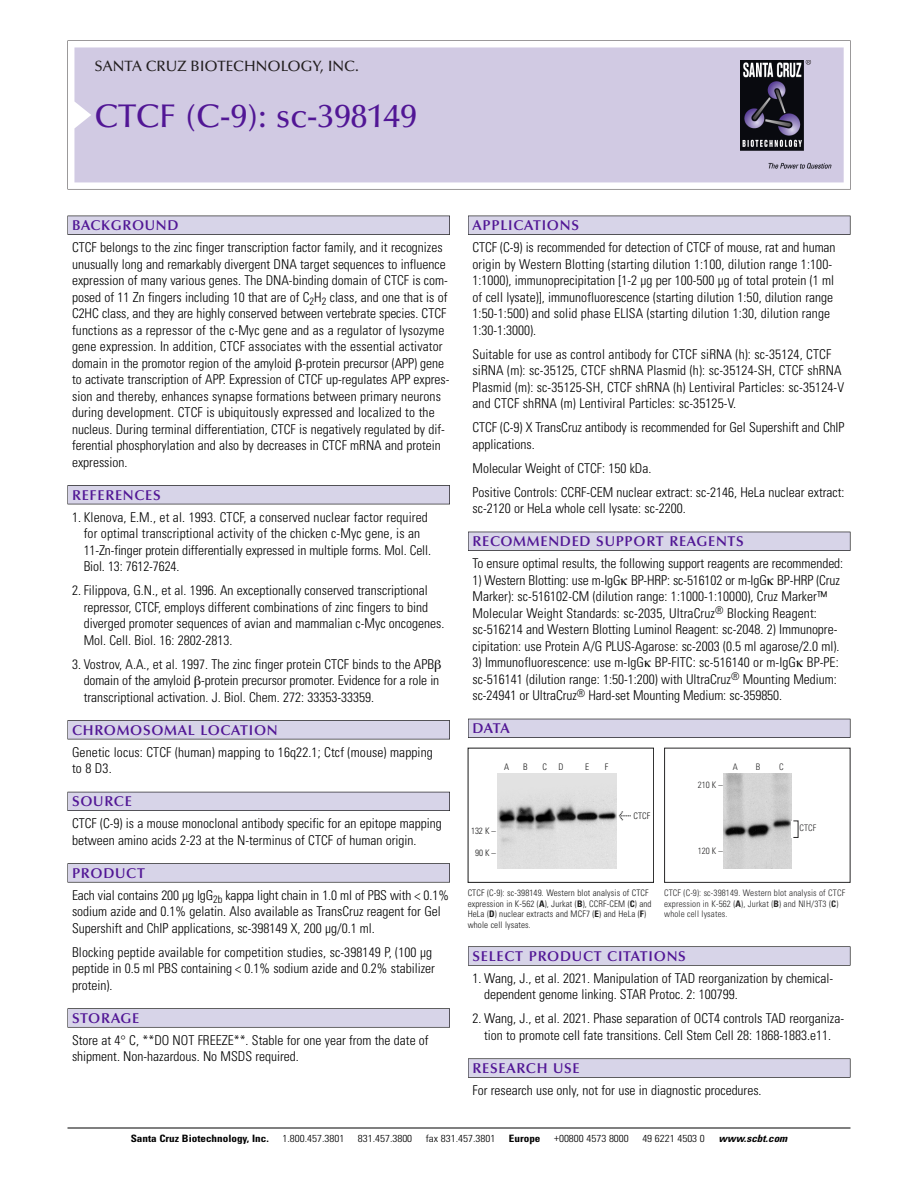
<style>
.page{position:relative;width:918px;height:1188px;background:#fff}
.page>*{position:absolute;margin:0;border:0;box-sizing:border-box;transform-origin:0 0}
.t1{font:500 33px "Optima";color:#511695}
.t2{font:500 15px "Optima";color:#231f20}
.t3{font:600 14.25px "Optima";letter-spacing:.05em;color:#511695}
.t4{font:300 condensed 13.5px/16.5px "Univers";color:#000}
.t5{font:300 condensed 10.2px "Univers";color:#000;scale:1.1 1}
.t6{font:700 condensed 10.2px "Univers";color:#000;scale:1.1 1}
.t7{font:italic 700 condensed 10.2px "Univers";color:#000;scale:1.1 1}
.t8{font:300 condensed 9px/10.5px "Univers";letter-spacing:.015em;color:#191919}
.t9{font:300 condensed 9px/10.5px "Univers";letter-spacing:.015em;color:#272627}
.s1{font-family:"Meta Plus";font-weight:400;font-stretch:normal;font-size:10.5px}
.s2{font-weight:700}
</style>
<div class="page">
<svg style="left:68px;top:40px;width:783px;height:149px"></svg>
<div style="left:74px;top:47px;width:770px;height:135px;background:#d1cae3"></div>
<img style="left:741px;top:60px;width:90px;height:108px">
<div style="left:68px;top:216px;width:382px;height:19px;background:#535256"></div>
<div style="left:68px;top:216px;width:381px;height:18px;background:#d7d4e8"></div>
<div style="left:68px;top:485px;width:382px;height:19px;background:#515155"></div>
<div style="left:68px;top:486px;width:381px;height:18px;background:#d7d4e8"></div>
<div style="left:68px;top:720px;width:382px;height:19px;background:#545357"></div>
<div style="left:68px;top:721px;width:381px;height:18px;background:#d7d4e8"></div>
<div style="left:68px;top:792px;width:382px;height:19px;background:#535259"></div>
<div style="left:68px;top:792px;width:381px;height:18px;background:#d7d4e8"></div>
<svg style="left:68px;top:863px;width:382px;height:20px"></svg>
<div style="left:68px;top:864px;width:381px;height:18px;background:#d7d4e8"></div>
<svg style="left:68px;top:1008px;width:382px;height:20px"></svg>
<div style="left:68px;top:1009px;width:381px;height:18px;background:#d7d4e8"></div>
<div style="left:468px;top:216px;width:382px;height:19px;background:#535256"></div>
<div style="left:468px;top:216px;width:382px;height:18px;background:#d7d4e8"></div>
<div style="left:468px;top:532px;width:382px;height:19px;background:#525156"></div>
<div style="left:468px;top:532px;width:382px;height:18px;background:#d7d4e8"></div>
<div style="left:468px;top:719px;width:382px;height:19px;background:#515057"></div>
<div style="left:468px;top:719px;width:382px;height:18px;background:#d7d4e8"></div>
<div style="left:468px;top:946px;width:382px;height:20px;background:#666"></div>
<div style="left:468px;top:947px;width:382px;height:18px;background:#d7d4e8"></div>
<svg style="left:468px;top:1058px;width:382px;height:20px"></svg>
<div style="left:468px;top:1059px;width:382px;height:18px;background:#d7d4e8"></div>
<hr style="left:68px;top:1128px;width:782px;height:1px;background:#000">
<div style="left:468px;top:748px;width:186px;height:135px;border:1px solid #191919"></div>
<img style="left:497px;top:773px;width:120px;height:95px">
<div style="left:664px;top:748px;width:186px;height:135px;border:1px solid #272627"></div>
<img style="left:724px;top:773px;width:68px;height:95px">
<p class="t2" style="left:94px;top:60px;width:266px">SANTA CRUZ BIOTECHNOLOGY, INC.</p>
<p class="t1" style="left:94px;top:102px;width:324px">CTCF (C-9): sc-398149</p>
<p class="t3" style="left:72px;top:219px;width:108px">BACKGROUND</p>
<p class="t4" style="left:72px;top:240px;width:379px">CTCF belongs to the zinc finger transcription factor family, and it recognizes unusually long and remarkably divergent DNA target sequences to influence expression of many various genes. The DNA-binding domain of CTCF is com&shy;posed of 11 Zn fingers including 10 that are of C<sub>2</sub>H<sub>2</sub> class, and one that is of C2HC class, and they are highly conserved between vertebrate species. CTCF functions as a repressor of the c-Myc gene and as a regulator of lysozyme gene expression. In addition, CTCF associates with the essential activator domain in the promotor region of the amyloid -protein precursor (APP) gene to activate transcription of APP. Expression of CTCF up-regulates APP expres&shy;sion and thereby, enhances synapse formations between primary neurons during development. CTCF is ubiquitously expressed and localized to the nucleus. During terminal differentiation, CTCF is negatively regulated by dif&shy;ferential phosphorylation and also by decreases in CTCF mRNA and protein expression.</p>
<p class="t3" style="left:72px;top:489px;width:90px">REFERENCES</p>
<p class="t4" style="left:84px;top:510px;width:349px;text-indent:-12px">1. Klenova, E.M., et al. 1993. CTCF, a conserved nuclear factor required for optimal transcriptional activity of the chicken c-Myc gene, is an 11-Zn-finger protein differentially expressed in multiple forms. Mol. Cell.<br>Biol. 13: 7612-7624.</p>
<p class="t4" style="left:84px;top:583px;width:362px;text-indent:-12px">2. Filippova, G.N., et al. 1996. An exceptionally conserved transcriptional repressor, CTCF, employs different combinations of zinc fingers to bind diverged promoter sequences of avian and mammalian c-Myc oncogenes.<br>Mol. Cell. Biol. 16: 2802-2813.</p>
<p class="t4" style="left:84px;top:657px;width:357px;text-indent:-12px">3. Vostrov, A.A., et al. 1997. The zinc finger protein CTCF binds to the APB domain of the amyloid -protein precursor promoter. Evidence for a role in transcriptional activation. J. Biol. Chem. 272: 33353-33359.</p>
<p class="t3" style="left:72px;top:724px;width:207px">CHROMOSOMAL LOCATION</p>
<p class="t4" style="left:72px;top:745px;width:362px">Genetic locus: CTCF (human) mapping to 16q22.1; Ctcf (mouse) mapping to 8 D3.</p>
<p class="t3" style="left:72px;top:795px;width:61px">SOURCE</p>
<p class="t4" style="left:72px;top:817px;width:371px">CTCF (C-9) is a mouse monoclonal antibody specific for an epitope mapping between amino acids 2-23 at the N-terminus of CTCF of human origin.</p>
<p class="t3" style="left:72px;top:867px;width:74px">PRODUCT</p>
<p class="t4" style="left:72px;top:888px;width:379px">Each vial contains 200 µg IgG<sub>2b</sub> kappa light chain in 1.0 ml of PBS with &lt; 0.1% sodium azide and 0.1% gelatin. Also available as TransCruz reagent for Gel<br>Supershift and ChIP applications, sc-398149 X, 200 µg/0.1 ml.</p>
<p class="t4" style="left:72px;top:945px;width:364px">Blocking peptide available for competition studies, sc-398149 P, (100 µg peptide in 0.5 ml PBS containing &lt; 0.1% sodium azide and 0.2% stabilizer protein).</p>
<p class="t3" style="left:72px;top:1012px;width:69px">STORAGE</p>
<p class="t4" style="left:72px;top:1033px;width:358px">Store at 4° C, **DO NOT FREEZE**. Stable for one year from the date of shipment. Non-hazardous. No MSDS required.</p>
<p class="t3" style="left:473px;top:219px;width:108px">APPLICATIONS</p>
<p class="t4" style="left:473px;top:240px;width:365px">CTCF (C-9) is recommended for detection of CTCF of mouse, rat and human origin by Western Blotting (starting dilution 1:100, dilution range 1:100- 1:1000), immunoprecipitation [1-2 µg per 100-500 µg of total protein (1 ml of cell lysate)], immunofluorescence (starting dilution 1:50, dilution range 1:50-1:500) and solid phase ELISA (starting dilution 1:30, dilution range 1:30-1:3000).</p>
<p class="t4" style="left:473px;top:347px;width:373px">Suitable for use as control antibody for CTCF siRNA (h): sc-35124, CTCF siRNA (m): sc-35125, CTCF shRNA Plasmid (h): sc-35124-SH, CTCF shRNA Plasmid (m): sc-35125-SH, CTCF shRNA (h) Lentiviral Particles: sc-35124-V and CTCF shRNA (m) Lentiviral Particles: sc-35125-V.</p>
<p class="t4" style="left:473px;top:420px;width:374px">CTCF (C-9) X TransCruz antibody is recommended for Gel Supershift and ChIP applications.</p>
<p class="t4" style="left:473px;top:461px;width:180px">Molecular Weight of CTCF: 150 kDa.</p>
<p class="t4" style="left:473px;top:485px;width:374px">Positive Controls: CCRF-CEM nuclear extract: sc-2146, HeLa nuclear extract: sc-2120 or HeLa whole cell lysate: sc-2200.</p>
<p class="t3" style="left:473px;top:535px;width:273px">RECOMMENDED SUPPORT REAGENTS</p>
<p class="t4" style="left:473px;top:556px;width:372px">To ensure optimal results, the following support reagents are recommended:</p>
<p class="t4" style="left:473px;top:573px;width:369px">1) Western Blotting: use m-IgG BP-HRP: sc-516102 or m-IgG BP-HRP (Cruz Marker): sc-516102-CM (dilution range: 1:1000-1:10000), Cruz Marker™ Molecular Weight Standards: sc-2035, UltraCruz<sup>®</sup> Blocking Reagent: sc-516214 and Western Blotting Luminol Reagent: sc-2048. 2) Immunopre&shy;cipitation: use Protein A/G PLUS-Agarose: sc-2003 (0.5 ml agarose/2.0 ml).</p>
<p class="t4" style="left:473px;top:655px;width:368px">3) Immunofluorescence: use m-IgG BP-FITC: sc-516140 or m-IgG BP-PE: sc-516141 (dilution range: 1:50-1:200) with UltraCruz<sup>®</sup> Mounting Medium: sc-24941 or UltraCruz<sup>®</sup> Hard-set Mounting Medium: sc-359850.</p>
<p class="t3" style="left:473px;top:722px;width:39px">DATA</p>
<p class="t8" style="left:504px;top:762px;width:7px">A</p>
<p class="t8" style="left:523px;top:762px;width:6px">B</p>
<p class="t8" style="left:542px;top:762px;width:6px">C</p>
<p class="t8" style="left:558px;top:762px;width:7px">D</p>
<p class="t8" style="left:585px;top:762px;width:5px">E</p>
<p class="t8" style="left:605px;top:762px;width:5px">F</p>
<p class="t8" style="left:471px;top:827px;width:26px">132 K –</p>
<p class="t8" style="left:475px;top:848px;width:22px">90K–</p>
<p class="t8" style="left:619px;top:811px;width:33px"><span class="s1">&lt;</span> CTCF</p>
<p class="t9" style="left:698px;top:781px;width:26px">210 K –</p>
<p class="t9" style="left:733px;top:762px;width:7px">A</p>
<p class="t9" style="left:756px;top:762px;width:6px">B</p>
<p class="t9" style="left:779px;top:762px;width:6px">C</p>
<p class="t9" style="left:698px;top:847px;width:26px">120 K –</p>
<p class="t9" style="left:799px;top:824px;width:18px">CTCF</p>
<p class="t8" style="left:468px;top:889px;width:185px">CTCF (C-9): sc-398149. Western blot analysis of CTCF expression in K-562 (<span class="s2">A</span>), Jurkat (<span class="s2">B</span>), CCRF-CEM (<span class="s2">C</span>) and HeLa (<span class="s2">D</span>) nuclear extracts and MCF7 (<span class="s2">E</span>) and HeLa (<span class="s2">F</span>) whole cell lysates.</p>
<p class="t9" style="left:664px;top:889px;width:182px">CTCF (C-9): sc-398149. Western blot analysis of CTCF expression in K-562 (<span class="s2">A</span>), Jurkat (<span class="s2">B</span>) and NIH/3T3 (<span class="s2">C</span>) whole cell lysates.</p>
<p class="t3" style="left:473px;top:950px;width:215px">SELECT PRODUCT CITATIONS</p>
<p class="t4" style="left:484px;top:971px;width:351px;text-indent:-12px">1. Wang, J., et al. 2021. Manipulation of TAD reorganization by chemical&shy;dependent genome linking. STAR Protoc. 2: 100799.</p>
<p class="t4" style="left:473px;top:1012px;width:373px;text-align:center">2. Wang, J., et al. 2021. Phase separation of OCT4 controls TAD reorganiza&shy;tion to promote cell fate transitions. Cell Stem Cell 28: 1868-1883.e11.</p>
<p class="t3" style="left:473px;top:1062px;width:109px">RESEARCH USE</p>
<p class="t4" style="left:473px;top:1083px;width:291px">For research use only, not for use in diagnostic procedures.</p>
<p class="t6" style="left:131px;top:1135px;width:127px">Santa Cruz Biotechnology, Inc.</p>
<p class="t5" style="left:282px;top:1135px;width:58px">1.800.457.3801</p>
<p class="t5" style="left:358px;top:1135px;width:51px">831.457.3800</p>
<p class="t5" style="left:426px;top:1135px;width:65px">fax 831.457.3801</p>
<p class="t6" style="left:509px;top:1135px;width:30px">Europe</p>
<p class="t5" style="left:554px;top:1135px;width:69px">+00800 4573 8000</p>
<p class="t5" style="left:642px;top:1135px;width:58px">49 6221 4503 0</p>
<p class="t7" style="left:719px;top:1135px;width:66px">www.scbt.com</p>
</div>
